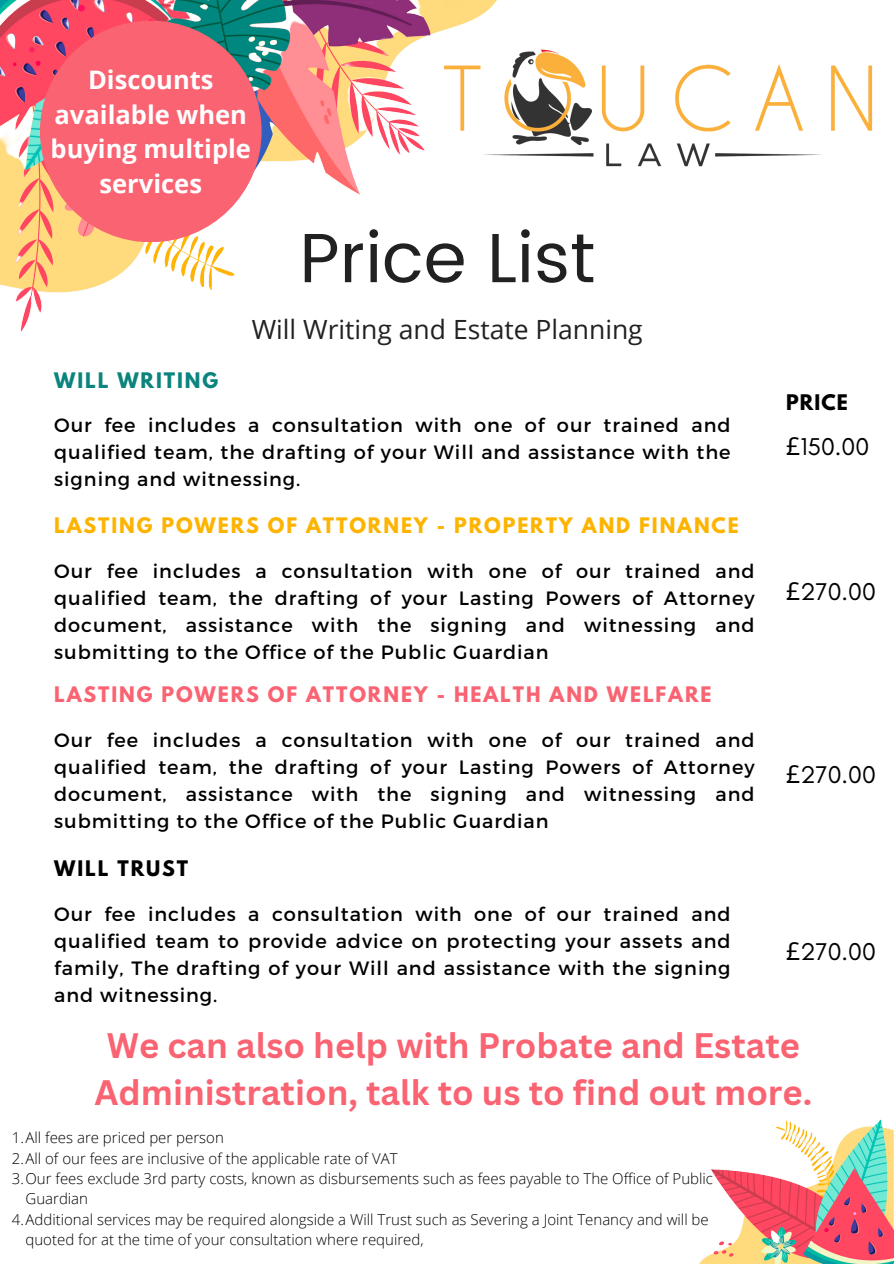
<style>
.page{position:relative;width:894px;height:1264px;background:#fff}
.page>*{position:absolute;margin:0;border:0;box-sizing:border-box;transform-origin:0 0}
.t1{font:69.45px "Poppins";color:#212121}
.t2{font:700 34.5px/47.2px "Canva Sans";color:#f96372;text-align:center}
.t3{font:26.4px "Open Sans";color:#212121}
.t4{font:700 25.5px/34.8px "Open Sans";color:#fff;text-align:center}
.t5{font:24.75px "Glacial Indifference";color:#000}
.t6{font:19.35px/27px "Montserrat";letter-spacing:.05em;color:#000;text-align:justify}
.t7{font:700 19.05px "League Spartan";letter-spacing:.1em;color:#fdb400}
.t8{font:700 19.05px "League Spartan";letter-spacing:.1em;color:#f96372}
.t9{font:700 19.05px "League Spartan";letter-spacing:.1em;color:#000}
.t10{font:700 19.05px "League Spartan";letter-spacing:.1em;color:#0a847c}
.t11{font:300 15px/20.2px "Open Sans";color:#000}
.s1{font-family:"Noto Sans"}
</style>
<div class="page">
<img style="left:0;top:0;width:497px;height:332px">
<img style="left:700px;top:1119px;width:193px;height:144px">
<img style="left:435px;top:21px;width:438px;height:167px">
<div style="left:40px;top:21px;width:221px;height:221px;background:#f96372;border-radius:50%"></div>
<p class="t4" style="left:51px;top:61px;width:202px">Discounts available when buying multiple services</p>
<p class="t1" style="left:299px;top:217px;width:297px">Price List</p>
<p class="t3" style="left:252px;top:311px;width:392px">Will Writing and Estate Planning</p>
<p class="t10" style="left:54px;top:370px;width:165px">WILL WRITING</p>
<p class="t6" style="left:54px;top:411px;width:677px">Our fee includes a consultation with one of our trained and qualified team, the drafting of your Will and assistance with the signing and witnessing.</p>
<p class="t7" style="left:54px;top:516px;width:686px">LASTING POWERS OF ATTORNEY - PROPERTY AND FINANCE</p>
<p class="t6" style="left:54px;top:556px;width:701px">Our fee includes a consultation with one of our trained and qualified team, the drafting of your Lasting Powers of Attorney document, assistance with the signing and witnessing and submitting to the Office of the Public Guardian</p>
<p class="t8" style="left:54px;top:685px;width:658px">LASTING POWERS OF ATTORNEY - HEALTH AND WELFARE</p>
<p class="t6" style="left:54px;top:725px;width:701px">Our fee includes a consultation with one of our trained and qualified team, the drafting of your Lasting Powers of Attorney document, assistance with the signing and witnessing and submitting to the Office of the Public Guardian</p>
<p class="t9" style="left:54px;top:859px;width:135px">WILL TRUST</p>
<p class="t6" style="left:54px;top:899px;width:677px">Our fee includes a consultation with one of our trained and qualified team to provide advice on protecting your assets and family, The drafting of your Will and assistance with the signing and witnessing.</p>
<p class="t9" style="left:786px;top:392px;width:63px">PRICE</p>
<p class="t5" style="left:786px;top:431px;width:85px"><span class="s1">£</span>150.00</p>
<p class="t5" style="left:786px;top:577px;width:91px"><span class="s1">£</span>270.00</p>
<p class="t5" style="left:786px;top:759px;width:91px"><span class="s1">£</span>270.00</p>
<p class="t5" style="left:786px;top:936px;width:91px"><span class="s1">£</span>270.00</p>
<p class="t2" style="left:95px;top:1021px;width:719px">We can also help with Probate and Estate<br>Administration, talk to us to find out more.</p>
<p class="t11" style="left:12px;top:1127px;width:213px">1.All fees are priced per person</p>
<p class="t11" style="left:12px;top:1147px;width:387px">2.All of our fees are inclusive of the applicable rate of VAT</p>
<p class="t11" style="left:25px;top:1167px;width:689px;text-indent:-14px">3.Our fees exclude 3rd party costs, known as disbursements such as fees payable to The Office of Public<br>Guardian</p>
<p class="t11" style="left:25px;top:1208px;width:684px;text-indent:-14px">4.Additional services may be required alongside a Will Trust such as Severing a Joint Tenancy and will be quoted for at the time of your consultation where required,</p>
</div>
